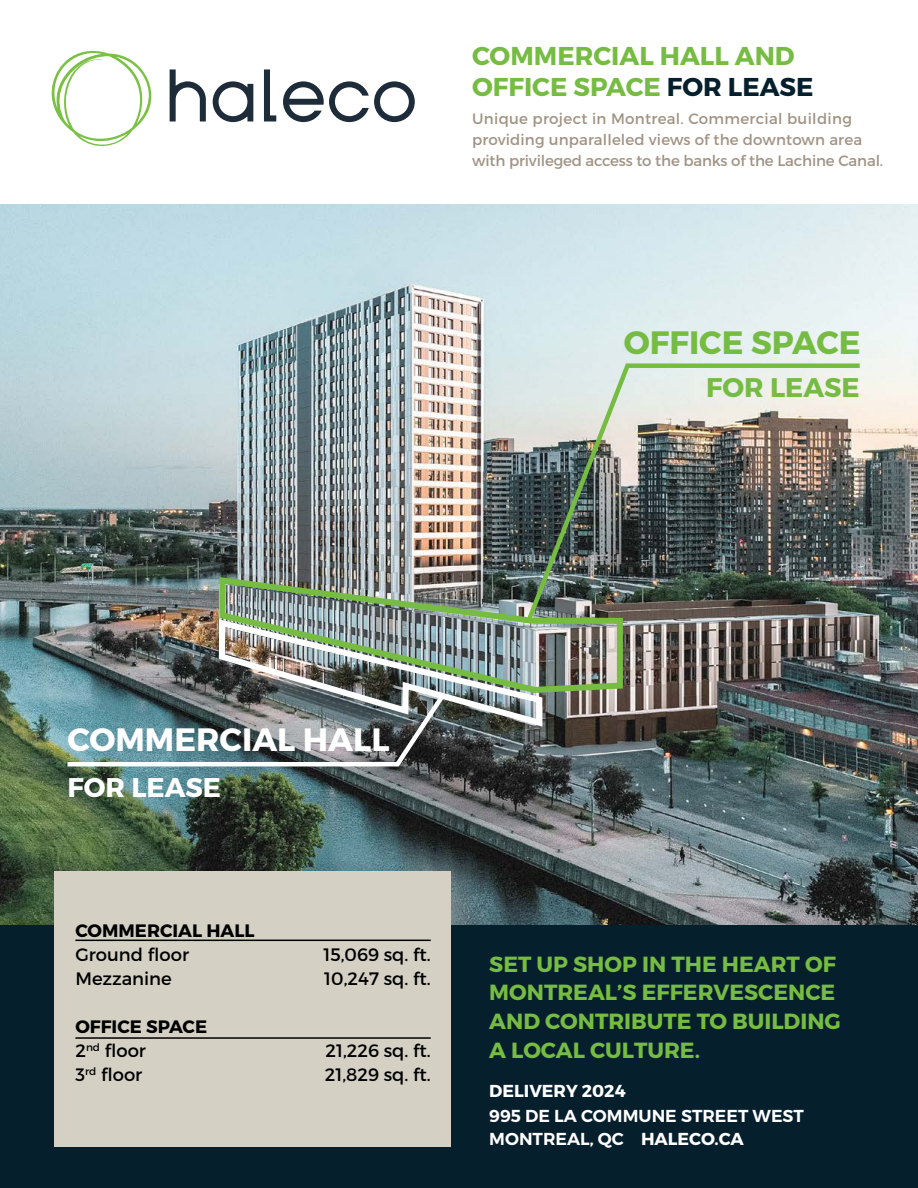
<style>
.page{position:relative;width:918px;height:1188px;background:#fff}
.page>*{position:absolute;margin:0;border:0;box-sizing:border-box;transform-origin:0 0}
.t1{font:32.4px "Trueno Bd";color:#fff}
.t2{font:32.4px "Trueno Bd";color:#76bc43}
.t3{font:27px "Trueno Bd";color:#76bc43}
.t4{font:27px "Trueno Bd";color:#fff}
.t5{font:25.8px/30.9px "Trueno Bd";color:#76bc43}
.t6{font:21.9px/28.8px "Trueno Bd";color:#76bc43}
.t7{font:18px "Trueno Rg";color:#000}
.t8{font:18px "Trueno Bd";color:#000}
.t9{font:17.25px/22.5px "Trueno S Bd";color:#fff}
.t10{font:17.25px "Trueno Bd";color:#fff}
.t11{font:15px/21px "Trueno Rg";letter-spacing:.01em;color:#a19383}
.s1{color:#061f2d}
.s2{font-family:"Trueno Bd"}
</style>
<div class="page">
<img style="left:0;top:204px;width:918px;height:722px">
<div style="left:0;top:926px;width:918px;height:262px;background:#061f2d"></div>
<svg style="left:51px;top:50px;width:101px;height:96px"></svg>
<svg style="left:264px;top:69px;width:12px;height:52px"></svg>
<svg style="left:170px;top:69px;width:36px;height:52px"></svg>
<svg style="left:213px;top:81px;width:40px;height:41px"></svg>
<svg style="left:283px;top:81px;width:132px;height:41px"></svg>
<div style="left:54px;top:871px;width:396px;height:276px;background:#d4d1c4"></div>
<img style="left:216px;top:574px;width:410px;height:122px">
<hr style="left:75px;top:940px;width:356px;height:1px;background:#000">
<hr style="left:75px;top:1037px;width:356px;height:2px;background:#000">
<img style="left:63px;top:616px;width:482px;height:153px">
<img style="left:523px;top:361px;width:341px;height:264px">
<h3 class="t5" style="left:472px;top:41px;width:343px">COMMERCIAL HALL AND<br>OFFICE SPACE <span class="s1">FOR LEASE</span></h3>
<p class="t11" style="left:472px;top:108px;width:413px">Unique project in Montreal. Commercial building providing unparalleled views of the downtown area with privileged access to the banks of the Lachine Canal.</p>
<h1 class="t2" style="left:624px;top:322px;width:238px">OFFICE SPACE</h1>
<h2 class="t3" style="left:706px;top:370px;width:155px">FOR LEASE</h2>
<h1 class="t1" style="left:68px;top:720px;width:323px">COMMERCIAL HALL</h1>
<h2 class="t4" style="left:68px;top:771px;width:155px">FOR LEASE</h2>
<p class="t8" style="left:75px;top:919px;width:181px">COMMERCIAL HALL</p>
<p class="t7" style="left:75px;top:943px;width:115px">Ground floor</p>
<p class="t7" style="left:323px;top:943px;width:109px">15,069 sq. ft.</p>
<p class="t7" style="left:75px;top:967px;width:98px">Mezzanine</p>
<p class="t7" style="left:324px;top:967px;width:108px">10,247 sq. ft.</p>
<p class="t8" style="left:75px;top:1015px;width:133px">OFFICE SPACE</p>
<p class="t7" style="left:75px;top:1039px;width:72px">2<sup>nd</sup> floor</p>
<p class="t7" style="left:326px;top:1039px;width:107px">21,226 sq. ft.</p>
<p class="t7" style="left:75px;top:1063px;width:68px">3<sup>rd</sup> floor</p>
<p class="t7" style="left:325px;top:1063px;width:107px">21,829 sq. ft.</p>
<h3 class="t6" style="left:489px;top:950px;width:353px">SET UP SHOP IN THE HEART OF<br>MONTREAL’S EFFERVESCENCE<br>AND CONTRIBUTE TO BUILDING<br>A LOCAL CULTURE.</h3>
<p class="t10" style="left:489px;top:1080px;width:138px">DELIVERY 2024</p>
<p class="t9" style="left:489px;top:1105px;width:316px">995 DE LA COMMUNE STREET WEST<br>MONTREAL, QC <span class="s2">HALECO.CA</span></p>
</div>
